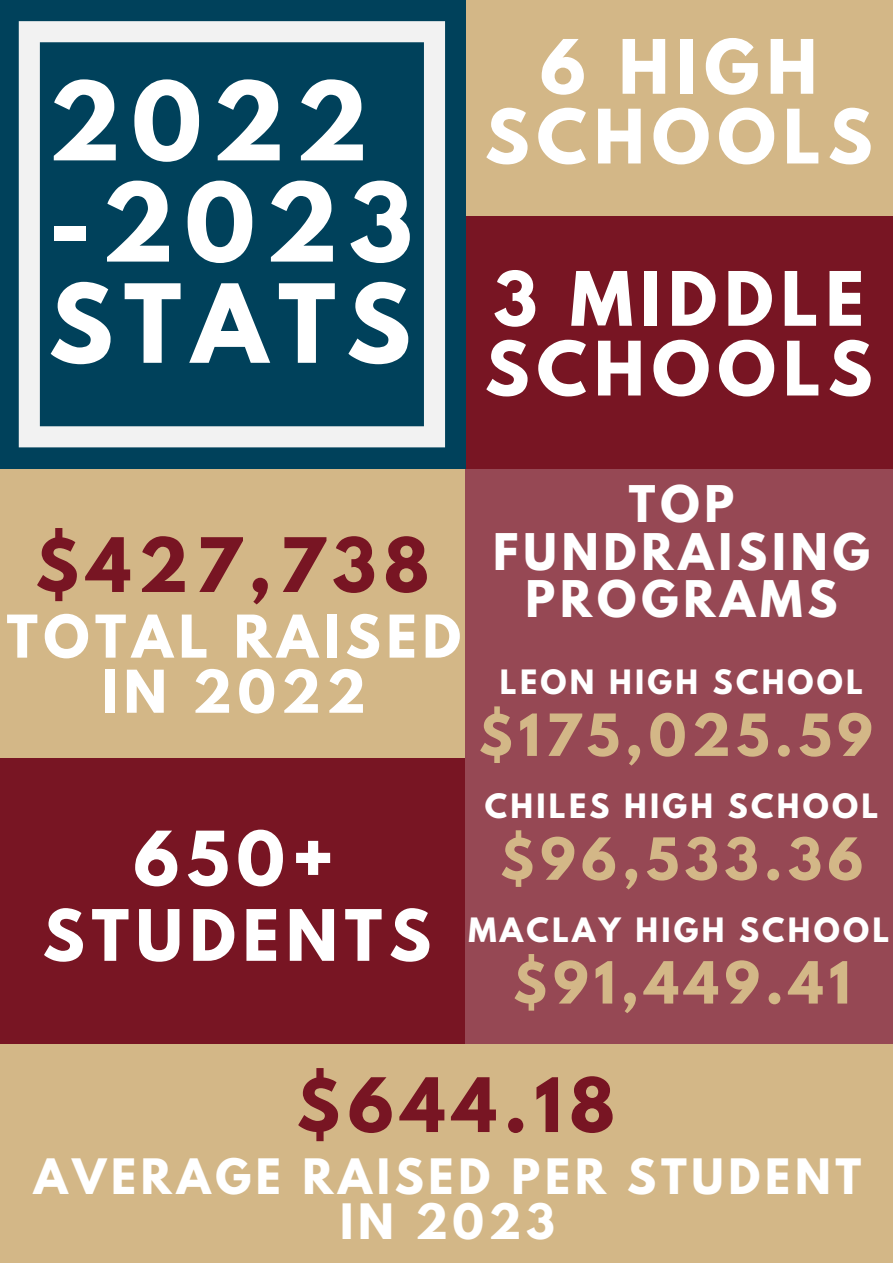
<style>
.page{position:relative;width:893px;height:1264px;background:#fff}
.page>*{position:absolute;margin:0;border:0;box-sizing:border-box;transform-origin:0 0}
.t1{font:700 96.3px/101.1px "League Spartan";letter-spacing:.11em;color:#fff}
.t2{font:700 66.45px/69.8px "League Spartan";letter-spacing:.11em;color:#fff;text-align:center}
.t3{font:700 66.45px "League Spartan";letter-spacing:.11em;color:#781523}
.t4{font:700 62.7px "League Spartan";letter-spacing:.11em;color:#fff}
.t5{font:700 52.2px/55.1px "League Spartan";letter-spacing:.11em;color:#fff;text-align:center}
.t6{font:700 51.45px "League Spartan";letter-spacing:.11em;color:#d3b787}
.t7{font:700 44.7px/47.2px "League Spartan";letter-spacing:.11em;color:#fff;text-align:center}
.t8{font:700 43.2px/45px "League Spartan";letter-spacing:.11em;color:#fff;text-align:center}
.t9{font:700 29.7px "League Spartan";letter-spacing:.11em;color:#fff}
</style>
<div class="page">
<div style="left:0;top:0;width:466px;height:469px;background:#00415b"></div>
<svg style="left:19px;top:21px;width:426px;height:426px"></svg>
<div style="left:0;top:469px;width:466px;height:288px;background:#d3b787"></div>
<div style="left:0;top:758px;width:466px;height:297px;background:#781523"></div>
<div style="left:466px;top:0;width:426px;height:216px;background:#d3b787"></div>
<div style="left:466px;top:216px;width:426px;height:252px;background:#781523"></div>
<div style="left:465px;top:469px;width:427px;height:591px;background:#964854"></div>
<div style="left:0;top:1044px;width:892px;height:218px;background:#d3b787"></div>
<p class="t1" style="left:48px;top:83px;width:366px">2022 -2023<br>STATS</p>
<p class="t2" style="left:484px;top:41px;width:389px">6 HIGH<br>SCHOOLS</p>
<p class="t2" style="left:484px;top:272px;width:389px;text-align:left">3 MIDDLE<br>SCHOOLS</p>
<p class="t3" style="left:35px;top:532px;width:396px">$427,738</p>
<p class="t5" style="left:7px;top:615px;width:456px">TOTAL RAISED<br>IN 2022</p>
<p class="t7" style="left:493px;top:486px;width:378px">TOP<br>FUNDRAISING<br>PROGRAMS</p>
<p class="t9" style="left:500px;top:667px;width:364px">LEON HIGH SCHOOL</p>
<p class="t6" style="left:478px;top:709px;width:395px">$175,025.59</p>
<p class="t2" style="left:133px;top:832px;width:202px">650+</p>
<p class="t4" style="left:43px;top:904px;width:390px">STUDENTS</p>
<p class="t9" style="left:485px;top:791px;width:395px">CHILES HIGH SCHOOL</p>
<p class="t6" style="left:500px;top:833px;width:364px">$96,533.36</p>
<p class="t9" style="left:468px;top:915px;width:422px">MACLAY HIGH SCHOOL</p>
<p class="t6" style="left:512px;top:957px;width:339px">$91,449.41</p>
<p class="t3" style="left:296px;top:1072px;width:320px">$644.18</p>
<p class="t8" style="left:34px;top:1159px;width:828px">AVERAGE RAISED PER STUDENT<br>IN 2023</p>
</div>
